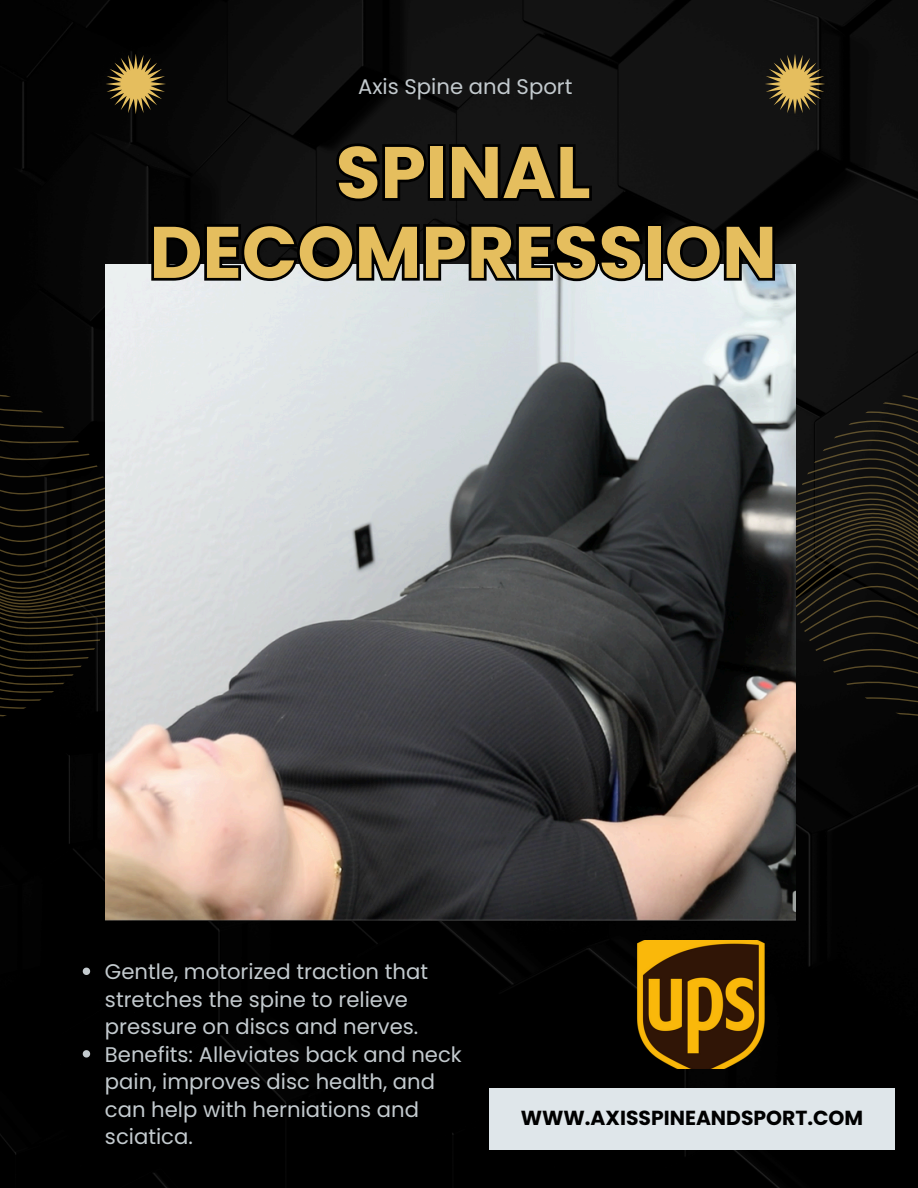
<style>
.page{position:relative;width:918px;height:1188px;background:#fff}
.page>*{position:absolute;margin:0;border:0;box-sizing:border-box;transform-origin:0 0}
.t1{font:700 72.9px/79.8px "Poppins";color:#e5be5e;text-align:center}
.t2{font:21.15px/27.5px "Poppins";color:#c3cace}
.t3{font:700 20.25px "Poppins";color:#000}
</style>
<div class="page">
<img style="left:0;top:0;width:918px;height:1188px">
<svg style="left:765px;top:54px;width:60px;height:60px;background:#62532e"></svg>
<svg style="left:106px;top:54px;width:60px;height:60px;background:#5b4c27"></svg>
<div style="left:489px;top:1088px;width:406px;height:62px;background:#dfe6ea"></div>
<svg style="left:0;top:387px;width:106px;height:335px;background:#0c0b06"></svg>
<svg style="left:795px;top:387px;width:123px;height:335px;background:#161510"></svg>
<img style="left:106px;top:265px;width:689px;height:655px">
<svg style="left:332px;top:140px;width:263px;height:65px;background:#0c0c0c"></svg>
<svg style="left:149px;top:217px;width:629px;height:68px;background:#2d2f2f"></svg>
<svg style="left:83px;top:968px;width:7px;height:7px"></svg>
<svg style="left:83px;top:1050px;width:7px;height:8px"></svg>
<img style="left:637px;top:940px;width:128px;height:129px">
<p class="t2" style="left:358px;top:73px;width:216px">Axis Spine and Sport</p>
<p class="t1" style="left:150px;top:133px;width:629px">SPINAL<br>DECOMPRESSION</p>
<p class="t2" style="left:105px;top:958px;width:325px">Gentle, motorized traction that stretches the spine to relieve pressure on discs and nerves.</p>
<p class="t2" style="left:105px;top:1041px;width:358px">Benefits: Alleviates back and neck pain, improves disc health, and can help with herniations and sciatica.</p>
<h1 class="t3" style="left:521px;top:1103px;width:344px">WWW.AXISSPINEANDSPORT.COM</h1>
</div>
